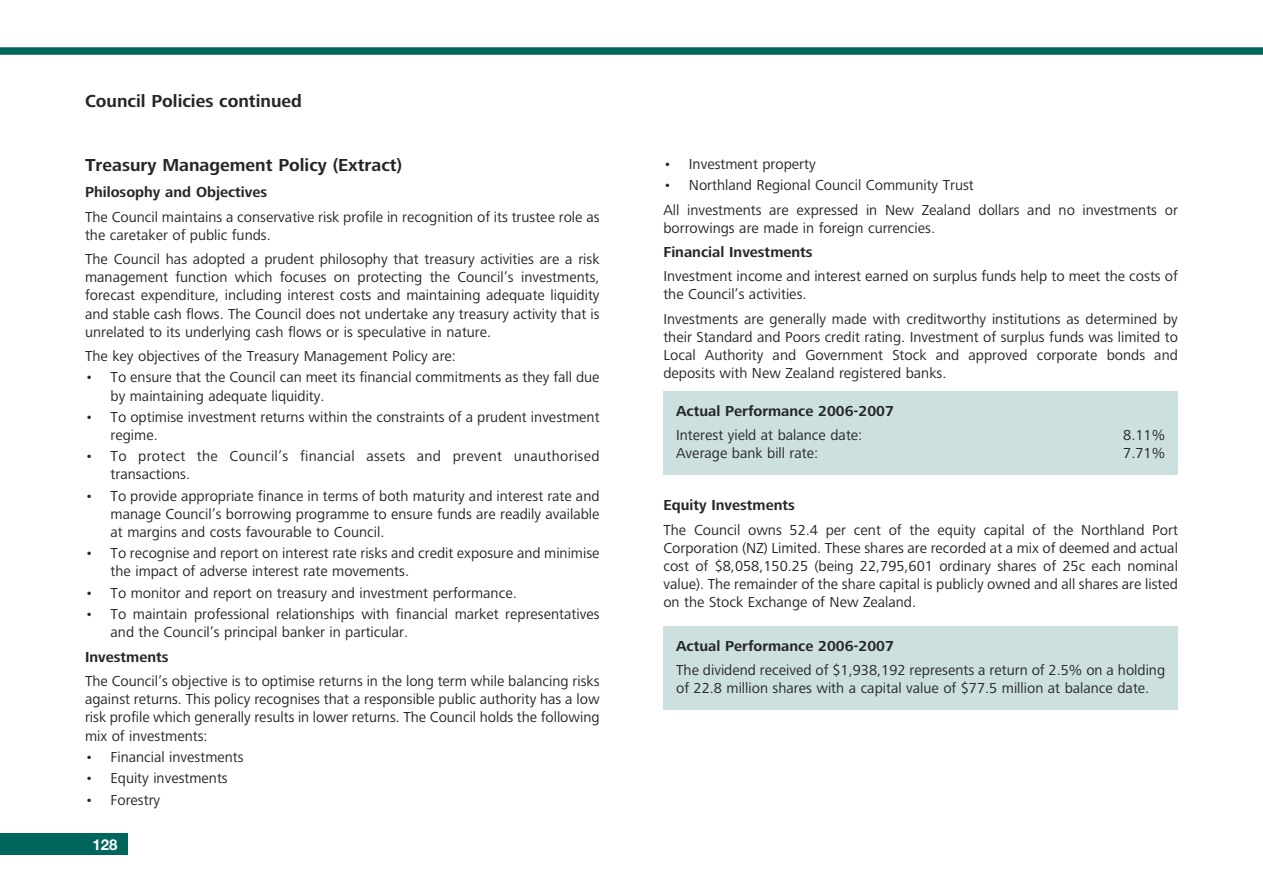
<style>
.page{position:relative;width:1263px;height:893px;background:#fff}
.page>*{position:absolute;margin:0;border:0;box-sizing:border-box;transform-origin:0 0}
.t1{font:700 18px "Frutiger Next LT Mao";color:#272627}
.t2{font:15px/18.1px "Frutiger Next LT Maori";color:#272627}
.t3{font:700 15px "Frutiger Next LT Mao";color:#272627}
.t4{font:15px/18.1px "Frutiger Next LT Maori";letter-spacing:.02em;color:#272627}
.t5{font:700 15px "Helvetica Neue";color:#fff}
</style>
<div class="page">
<div style="left:0;top:833px;width:128px;height:22px;background:#00665d"></div>
<div style="left:0;top:47px;width:1263px;height:8px;background:#00665d"></div>
<div style="left:663px;top:391px;width:515px;height:84px;background:#cce0df"></div>
<div style="left:663px;top:626px;width:515px;height:84px;background:#cce0df"></div>
<p class="t1" style="left:85px;top:95px;width:218px">Council Policies continued</p>
<p class="t1" style="left:85px;top:159px;width:319px">Treasury Management Policy (Extract)</p>
<p class="t3" style="left:85px;top:187px;width:184px">Philosophy and Objectives</p>
<p class="t2" style="left:85px;top:209px;width:516px">The Council maintains a conservative risk profile in recognition of its trustee role as the caretaker of public funds.</p>
<p class="t2" style="left:85px;top:252px;width:516px;text-align:justify">The Council has adopted a prudent philosophy that treasury activities are a risk management function which focuses on protecting the Council’s investments, forecast expenditure, including interest costs and maintaining adequate liquidity and stable cash flows. The Council does not undertake any treasury activity that is unrelated to its underlying cash flows or is speculative in nature.</p>
<p class="t2" style="left:85px;top:349px;width:372px">The key objectives of the Treasury Management Policy are:</p>
<p class="t2" style="left:111px;top:370px;width:490px;text-indent:-26px">• To ensure that the Council can meet its financial commitments as they fall due by maintaining adequate liquidity.</p>
<p class="t2" style="left:111px;top:409px;width:490px;text-indent:-26px">• To optimise investment returns within the constraints of a prudent investment regime.</p>
<p class="t4" style="left:111px;top:449px;width:490px;text-indent:-26px">• To protect the Council’s financial assets and prevent unauthorised transactions.</p>
<p class="t2" style="left:111px;top:488px;width:490px;text-align:justify;text-indent:-26px">• To provide appropriate finance in terms of both maturity and interest rate and manage Council’s borrowing programme to ensure funds are readily available at margins and costs favourable to Council.</p>
<p class="t2" style="left:111px;top:546px;width:490px;text-indent:-26px">• To recognise and report on interest rate risks and credit exposure and minimise the impact of adverse interest rate movements.</p>
<p class="t2" style="left:85px;top:585px;width:433px">• To monitor and report on treasury and investment performance.</p>
<p class="t2" style="left:111px;top:607px;width:490px;text-indent:-26px">• To maintain professional relationships with financial market representatives and the Council’s principal banker in particular.</p>
<p class="t3" style="left:85px;top:652px;width:85px">Investments</p>
<p class="t2" style="left:85px;top:674px;width:516px;text-align:justify">The Council’s objective is to optimise returns in the long term while balancing risks against returns. This policy recognises that a responsible public authority has a low risk profile which generally results in lower returns. The Council holds the following mix of investments:</p>
<p class="t2" style="left:85px;top:749px;width:160px">• Financial investments</p>
<p class="t2" style="left:85px;top:771px;width:144px">• Equity investments</p>
<p class="t2" style="left:85px;top:792px;width:77px">• Forestry</p>
<p class="t5" style="left:93px;top:835px;width:27px">128</p>
<p class="t2" style="left:663px;top:156px;width:154px">• Investment property</p>
<p class="t2" style="left:663px;top:175px;width:516px;line-height:24.5px">• Northland Regional Council Community Trust<br>All investments are expressed in New Zealand dollars and no investments or</p>
<p class="t2" style="left:663px;top:220px;width:273px">borrowings are made in foreign currencies.</p>
<p class="t3" style="left:663px;top:247px;width:151px">Financial Investments</p>
<p class="t2" style="left:663px;top:269px;width:516px">Investment income and interest earned on surplus funds help to meet the costs of the Council’s activities.</p>
<p class="t2" style="left:663px;top:311px;width:516px;text-align:justify">Investments are generally made with creditworthy institutions as determined by their Standard and Poors credit rating. Investment of surplus funds was limited to Local Authority and Government Stock and approved corporate bonds and deposits with New Zealand registered banks.</p>
<p class="t3" style="left:676px;top:406px;width:219px">Actual Performance 2006-2007</p>
<p class="t2" style="left:676px;top:427px;width:188px">Interest yield at balance date:</p>
<p class="t2" style="left:1123px;top:427px;width:43px">8.11%</p>
<p class="t2" style="left:676px;top:445px;width:144px">Average bank bill rate:</p>
<p class="t2" style="left:1123px;top:445px;width:43px">7.71%</p>
<p class="t3" style="left:663px;top:500px;width:133px">Equity Investments</p>
<p class="t2" style="left:663px;top:522px;width:516px;text-align:justify">The Council owns 52.4 per cent of the equity capital of the Northland Port Corporation (NZ) Limited. These shares are recorded at a mix of deemed and actual cost of $8,058,150.25 (being 22,795,601 ordinary shares of 25c each nominal value). The remainder of the share capital is publicly owned and all shares are listed on the Stock Exchange of New Zealand.</p>
<p class="t3" style="left:676px;top:641px;width:219px">Actual Performance 2006-2007</p>
<p class="t2" style="left:676px;top:663px;width:490px">The dividend received of $1,938,192 represents a return of 2.5% on a holding of 22.8 million shares with a capital value of $77.5 million at balance date.</p>
</div>
